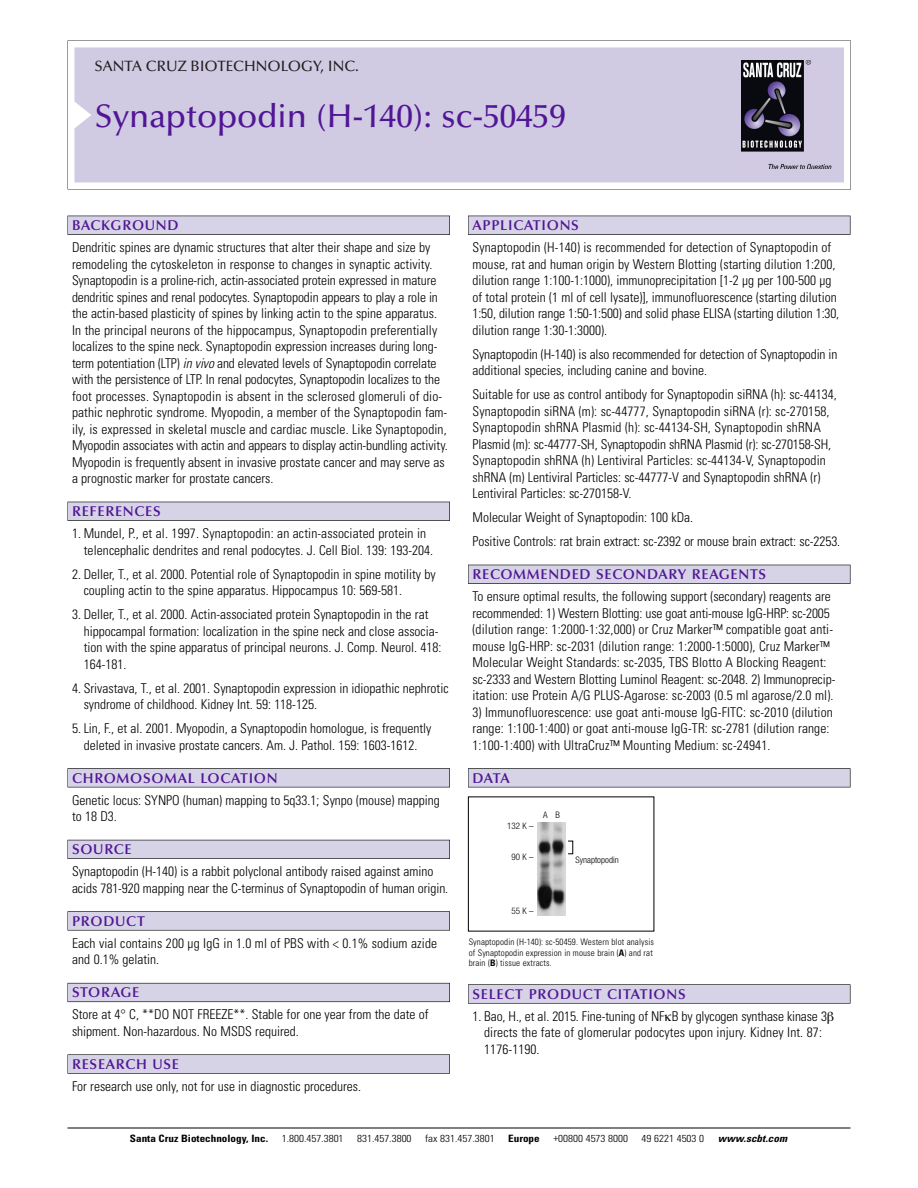
<style>
.page{position:relative;width:918px;height:1188px;background:#fff}
.page>*{position:absolute;margin:0;border:0;box-sizing:border-box;transform-origin:0 0}
.t1{font:500 33px "Optima";color:#511695}
.t2{font:500 15px "Optima";color:#231f20}
.t3{font:600 14.25px "Optima";letter-spacing:.05em;color:#511695}
.t4{font:300 condensed 13.5px/16.5px "Univers";color:#000}
.t5{font:300 condensed 10.2px "Univers";color:#000;scale:1.1 1}
.t6{font:700 condensed 10.2px "Univers";color:#000;scale:1.1 1}
.t7{font:italic 700 condensed 10.2px "Univers";letter-spacing:.005em;color:#000;scale:1.1 1}
.t8{font:300 condensed 9px/10.5px "Univers";letter-spacing:.015em;color:#000}
.t9{font:300 condensed 9px "Helvetica Neue";letter-spacing:.005em;color:#000}
.s1{font-style:italic}
.s2{font-weight:700}
</style>
<div class="page">
<svg style="left:68px;top:40px;width:783px;height:149px"></svg>
<div style="left:74px;top:47px;width:770px;height:135px;background:#d1cae3"></div>
<img style="left:741px;top:60px;width:90px;height:108px">
<div style="left:68px;top:216px;width:382px;height:19px;background:#525155"></div>
<div style="left:68px;top:216px;width:381px;height:18px;background:#d7d3e7"></div>
<div style="left:68px;top:502px;width:382px;height:19px;background:#515055"></div>
<div style="left:68px;top:502px;width:381px;height:18px;background:#d7d3e7"></div>
<div style="left:68px;top:768px;width:382px;height:19px;background:#545357"></div>
<div style="left:68px;top:769px;width:381px;height:18px;background:#d7d3e7"></div>
<div style="left:68px;top:840px;width:382px;height:19px;background:#54535a"></div>
<div style="left:68px;top:840px;width:381px;height:18px;background:#d7d3e7"></div>
<svg style="left:68px;top:911px;width:382px;height:20px"></svg>
<div style="left:68px;top:912px;width:381px;height:18px;background:#d7d3e7"></div>
<div style="left:68px;top:983px;width:382px;height:19px;background:#66646e"></div>
<div style="left:68px;top:983px;width:381px;height:18px;background:#d7d3e7"></div>
<div style="left:68px;top:1054px;width:382px;height:20px;background:#616161"></div>
<div style="left:68px;top:1055px;width:381px;height:18px;background:#d7d3e7"></div>
<div style="left:468px;top:216px;width:382px;height:19px;background:#525155"></div>
<div style="left:468px;top:216px;width:382px;height:18px;background:#d7d3e7"></div>
<div style="left:468px;top:565px;width:382px;height:19px;background:#515055"></div>
<div style="left:468px;top:565px;width:382px;height:18px;background:#d7d3e7"></div>
<div style="left:468px;top:768px;width:382px;height:19px;background:#545357"></div>
<div style="left:468px;top:769px;width:382px;height:18px;background:#d7d3e7"></div>
<div style="left:468px;top:984px;width:382px;height:20px;background:#666667"></div>
<div style="left:468px;top:985px;width:382px;height:18px;background:#d7d3e7"></div>
<hr style="left:68px;top:1128px;width:782px;height:1px;background:#000">
<img style="left:537px;top:823px;width:29px;height:93px">
<p class="t2" style="left:94px;top:61px;width:266px">SANTA CRUZ BIOTECHNOLOGY, INC.</p>
<h1 class="t1" style="left:94px;top:103px;width:473px">Synaptopodin (H-140): sc-50459</h1>
<p class="t3" style="left:72px;top:219px;width:108px">BACKGROUND</p>
<p class="t4" style="left:72px;top:240px;width:377px">Dendritic spines are dynamic structures that alter their shape and size by remodeling the cytoskeleton in response to changes in synaptic activity.<br>Synaptopodin is a proline-rich, actin-associated protein expressed in mature dendritic spines and renal podocytes. Synaptopodin appears to play a role in the actin-based plasticity of spines by linking actin to the spine apparatus.<br>In the principal neurons of the hippocampus, Synaptopodin preferentially localizes to the spine neck. Synaptopodin expression increases during long&shy;term potentiation (LTP) <span class="s1">in vivo</span> and elevated levels of Synaptopodin correlate with the persistence of LTP. In renal podocytes, Synaptopodin localizes to the foot processes. Synaptopodin is absent in the sclerosed glomeruli of dio&shy;pathic nephrotic syndrome. Myopodin, a member of the Synaptopodin fam&shy;ily, is expressed in skeletal muscle and cardiac muscle. Like Synaptopodin, Myopodin associates with actin and appears to display actin-bundling activity.<br>Myopodin is frequently absent in invasive prostate cancer and may serve as a prognostic marker for prostate cancers.</p>
<p class="t3" style="left:72px;top:506px;width:90px">REFERENCES</p>
<p class="t4" style="left:84px;top:526px;width:351px;text-indent:-12px">1. Mundel, P., et al. 1997. Synaptopodin: an actin-associated protein in telencephalic dendrites and renal podocytes. J. Cell Biol. 139: 193-204.</p>
<p class="t4" style="left:84px;top:567px;width:354px;text-indent:-12px">2. Deller, T., et al. 2000. Potential role of Synaptopodin in spine motility by coupling actin to the spine apparatus. Hippocampus 10: 569-581.</p>
<p class="t4" style="left:84px;top:607px;width:359px;text-indent:-12px">3. Deller, T., et al. 2000. Actin-associated protein Synaptopodin in the rat hippocampal formation: localization in the spine neck and close associa&shy;tion with the spine apparatus of principal neurons. J. Comp. Neurol. 418:<br>164-181.</p>
<p class="t4" style="left:84px;top:681px;width:366px;text-indent:-12px">4. Srivastava, T., et al. 2001. Synaptopodin expression in idiopathic nephrotic syndrome of childhood. Kidney Int. 59: 118-125.</p>
<p class="t4" style="left:72px;top:721px;width:361px;text-align:center">5. Lin, F., et al. 2001. Myopodin, a Synaptopodin homologue, is frequently deleted in invasive prostate cancers. Am. J. Pathol. 159: 1603-1612.</p>
<p class="t3" style="left:72px;top:772px;width:207px">CHROMOSOMAL LOCATION</p>
<p class="t4" style="left:72px;top:793px;width:369px">Genetic locus: SYNPO (human) mapping to 5q33.1; Synpo (mouse) mapping to 18 D3.</p>
<p class="t3" style="left:72px;top:844px;width:61px">SOURCE</p>
<p class="t4" style="left:72px;top:864px;width:378px">Synaptopodin (H-140) is a rabbit polyclonal antibody raised against amino acids 781-920 mapping near the C-terminus of Synaptopodin of human origin.</p>
<p class="t3" style="left:72px;top:915px;width:74px">PRODUCT</p>
<p class="t4" style="left:72px;top:936px;width:367px">Each vial contains 200 µg IgG in 1.0 ml of PBS with &lt; 0.1% sodium azide and 0.1% gelatin.</p>
<p class="t3" style="left:72px;top:987px;width:69px">STORAGE</p>
<p class="t4" style="left:72px;top:1007px;width:358px">Store at 4° C, **DO NOT FREEZE**. Stable for one year from the date of shipment. Non-hazardous. No MSDS required.</p>
<p class="t3" style="left:72px;top:1058px;width:109px">RESEARCH USE</p>
<p class="t4" style="left:72px;top:1079px;width:290px">For research use only, not for use in diagnostic procedures.</p>
<p class="t3" style="left:473px;top:219px;width:108px">APPLICATIONS</p>
<p class="t4" style="left:473px;top:240px;width:368px">Synaptopodin (H-140) is recommended for detection of Synaptopodin of mouse, rat and human origin by Western Blotting (starting dilution 1:200, dilution range 1:100-1:1000), immunoprecipitation [1-2 µg per 100-500 µg of total protein (1 ml of cell lysate)], immunofluorescence (starting dilution 1:50, dilution range 1:50-1:500) and solid phase ELISA (starting dilution 1:30, dilution range 1:30-1:3000).</p>
<p class="t4" style="left:473px;top:347px;width:366px">Synaptopodin (H-140) is also recommended for detection of Synaptopodin in additional species, including canine and bovine.</p>
<p class="t4" style="left:473px;top:387px;width:366px">Suitable for use as control antibody for Synaptopodin siRNA (h): sc-44134, Synaptopodin siRNA (m): sc-44777, Synaptopodin siRNA (r): sc-270158, Synaptopodin shRNA Plasmid (h): sc-44134-SH, Synaptopodin shRNA Plasmid (m): sc-44777-SH, Synaptopodin shRNA Plasmid (r): sc-270158-SH, Synaptopodin shRNA (h) Lentiviral Particles: sc-44134-V, Synaptopodin shRNA (m) Lentiviral Particles: sc-44777-V and Synaptopodin shRNA (r)<br>Lentiviral Particles: sc-270158-V.</p>
<p class="t4" style="left:473px;top:506px;width:369px;line-height:24px">Molecular Weight of Synaptopodin: 100 kDa.<br>Positive Controls: rat brain extract: sc-2392 or mouse brain extract: sc-2253.</p>
<p class="t3" style="left:473px;top:569px;width:295px">RECOMMENDED SECONDARY REAGENTS</p>
<p class="t4" style="left:473px;top:589px;width:364px">To ensure optimal results, the following support (secondary) reagents are recommended: 1) Western Blotting: use goat anti-mouse IgG-HRP: sc-2005 (dilution range: 1:2000-1:32,000) or Cruz Marker™ compatible goat anti&shy;mouse IgG-HRP: sc-2031 (dilution range: 1:2000-1:5000), Cruz Marker™ Molecular Weight Standards: sc-2035, TBS Blotto A Blocking Reagent: sc-2333 and Western Blotting Luminol Reagent: sc-2048. 2) Immunoprecip&shy;itation: use Protein A/G PLUS-Agarose: sc-2003 (0.5 ml agarose/2.0 ml).</p>
<p class="t4" style="left:473px;top:705px;width:362px">3) Immunofluorescence: use goat anti-mouse IgG-FITC: sc-2010 (dilution range: 1:100-1:400) or goat anti-mouse IgG-TR: sc-2781 (dilution range:<br>1:100-1:400) with UltraCruz™ Mounting Medium: sc-24941.</p>
<p class="t3" style="left:473px;top:772px;width:39px">DATA</p>
<p class="t9" style="left:507px;top:823px;width:28px">132 K –</p>
<p class="t9" style="left:512px;top:854px;width:24px">90K–</p>
<p class="t9" style="left:543px;top:812px;width:18px">A B</p>
<p class="t9" style="left:575px;top:856px;width:45px">Synaptopodin</p>
<p class="t9" style="left:512px;top:907px;width:24px">55K–</p>
<p class="t8" style="left:469px;top:938px;width:187px">Synaptopodin (H-140): sc-50459. Western blot analysis of Synaptopodin expression in mouse brain (<span class="s2">A</span>) and rat brain (<span class="s2">B</span>) tissue extracts.</p>
<p class="t3" style="left:473px;top:988px;width:215px">SELECT PRODUCT CITATIONS</p>
<p class="t4" style="left:484px;top:1009px;width:344px;text-indent:-12px">1. Bao, H., et al. 2015. Fine-tuning of NF B by glycogen synthase kinase 3 directs the fate of glomerular podocytes upon injury. Kidney Int. 87:<br>1176-1190.</p>
<p class="t6" style="left:130px;top:1135px;width:127px">Santa Cruz Biotechnology, Inc.</p>
<p class="t5" style="left:282px;top:1135px;width:58px">1.800.457.3801</p>
<p class="t5" style="left:357px;top:1135px;width:51px">831.457.3800</p>
<p class="t5" style="left:425px;top:1135px;width:65px">fax 831.457.3801</p>
<p class="t6" style="left:508px;top:1135px;width:30px">Europe</p>
<p class="t5" style="left:553px;top:1135px;width:69px">+00800 4573 8000</p>
<p class="t5" style="left:642px;top:1135px;width:58px">49 6221 4503 0</p>
<p class="t7" style="left:718px;top:1135px;width:64px">www.scbt.com</p>
</div>
